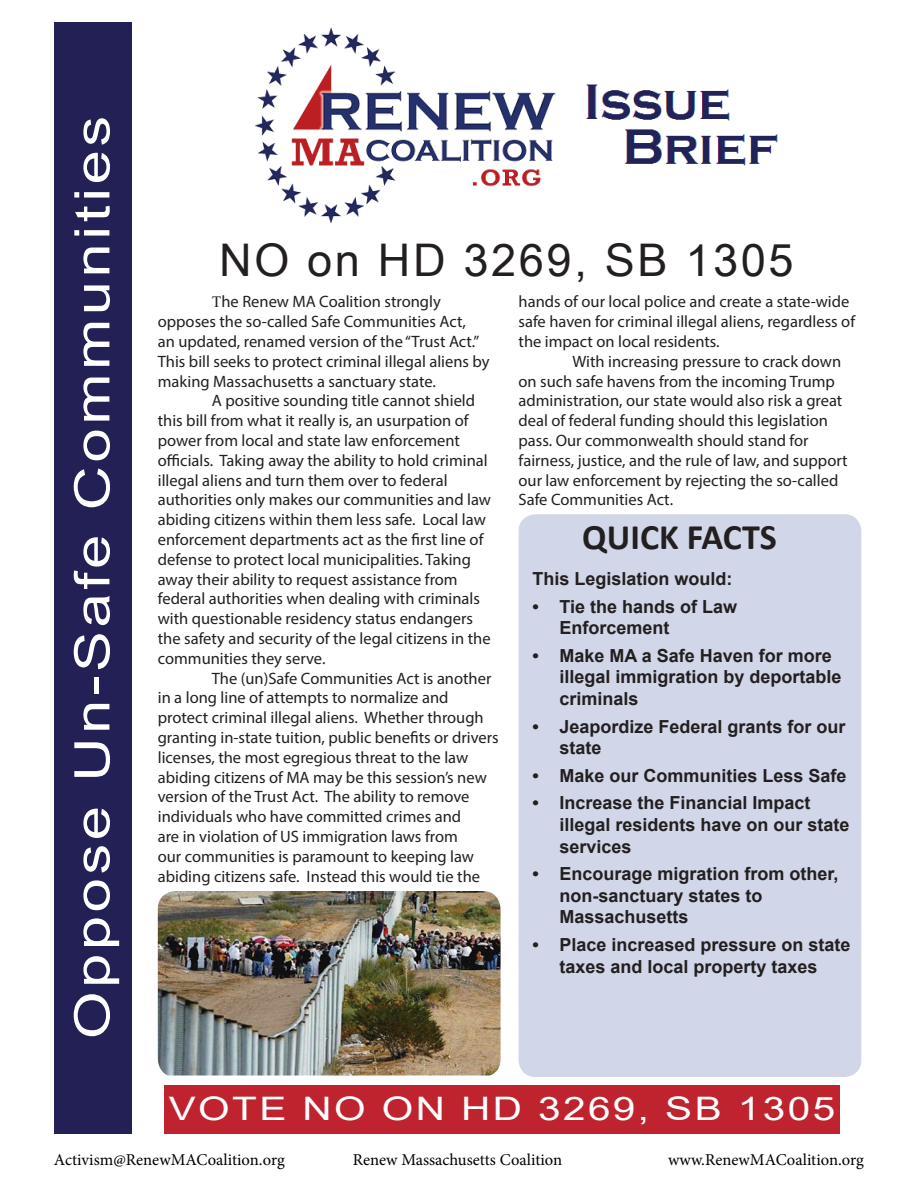
<style>
.page{position:relative;width:918px;height:1188px;background:#fff}
.page>*{position:absolute;margin:0;border:0;box-sizing:border-box;transform-origin:0 0}
.t1{font:49.05px "Arial";letter-spacing:.06em;color:#fff;scale:1.25 1}
.t2{font:45px "Arial Unicode MS";letter-spacing:.06em;color:#231f20}
.t3{font:700 36px "Calibri";color:#231f20}
.t4{font:32.4px "Arial";letter-spacing:.06em;color:#fff;scale:1.25 1}
.t5{font:700 18px/21.6px "Arial";color:#231f20}
.t6{font:16.5px/19.8px "Myriad Pro";color:#231f20}
.t7{font:16.5px "Minion Pro";color:#000}
.s1{font-family:"Times New Roman";font-size:15.75px}
</style>
<div class="page">
<div style="left:164px;top:1085px;width:676px;height:49px;background:#be232e"></div>
<div style="left:519px;top:514px;width:342px;height:563px;background:#d1d7e9;border-radius:17px"></div>
<div style="left:54px;top:22px;width:78px;height:1112px;background:#232056"></div>
<img style="left:255px;top:27px;width:523px;height:197px">
<img style="left:158px;top:891px;width:343px;height:185px">
<h1 class="t1" style="left:58px;top:1039px;width:740px;rotate:-90deg">Oppose Un-Safe Communities</h1>
<h2 class="t2" style="left:219px;top:228px;width:576px">NO on HD 3269, SB 1305</h2>
<p class="t6" style="left:158px;top:292px;width:333px;text-indent:54px"><span class="s1">T</span>he Renew MA Coalition strongly opposes the so-called Safe Communities Act,<br>an updated, renamed version of the “Trust Act.” This bill seeks to protect criminal illegal aliens by making Massachusetts a sanctuary state.</p>
<p class="t6" style="left:158px;top:391px;width:335px;text-indent:54px">A positive sounding title cannot shield this bill from what it really is, an usurpation of power from local and state law enforcement officials. Taking away the ability to hold criminal illegal aliens and turn them over to federal authorities only makes our communities and law abiding citizens within them less safe. Local law enforcement departments act as the first line of defense to protect local municipalities. Taking away their ability to request assistance from federal authorities when dealing with criminals with questionable residency status endangers the safety and security of the legal citizens in the communities they serve.</p>
<p class="t6" style="left:158px;top:668px;width:342px;text-indent:54px">The (un)Safe Communities Act is another in a long line of attempts to normalize and protect criminal illegal aliens. Whether through granting in-state tuition, public benefits or drivers licenses, the most egregious threat to the law abiding citizens of MA may be this session’s new version of the Trust Act. The ability to remove individuals who have committed crimes and<br>are in violation of US immigration laws from<br>our communities is paramount to keeping law abiding citizens safe. Instead this would tie the</p>
<p class="t6" style="left:519px;top:292px;width:338px">hands of our local police and create a state-wide safe haven for criminal illegal aliens, regardless of the impact on local residents.</p>
<p class="t6" style="left:519px;top:351px;width:331px;text-indent:54px">With increasing pressure to crack down on such safe havens from the incoming Trump administration, our state would also risk a great deal of federal funding should this legislation pass. Our commonwealth should stand for fairness, justice, and the rule of law, and support our law enforcement by rejecting the so-called Safe Communities Act.</p>
<h3 class="t3" style="left:582px;top:512px;width:196px">QUICK FACTS</h3>
<p class="t5" style="left:532px;top:568px;width:202px">This Legislation would:</p>
<p class="t5" style="left:560px;top:596px;width:179px;text-indent:-27px">• Tie the hands of Law<br>Enforcement</p>
<p class="t5" style="left:560px;top:645px;width:284px;text-indent:-27px">• Make MA a Safe Haven for more illegal immigration by deportable criminals</p>
<p class="t5" style="left:560px;top:716px;width:288px;text-indent:-27px">• Jeapordize Federal grants for our state</p>
<p class="t5" style="left:532px;top:765px;width:316px">• Make our Communities Less Safe</p>
<p class="t5" style="left:560px;top:793px;width:292px;text-indent:-27px">• Increase the Financial Impact illegal residents have on our state services</p>
<p class="t5" style="left:560px;top:864px;width:281px;text-indent:-27px">• Encourage migration from other, non-sanctuary states to<br>Massachusetts</p>
<p class="t5" style="left:532px;top:934px;width:320px;text-align:center">• Place increased pressure on state taxes and local property taxes</p>
<h3 class="t4" style="left:169px;top:1087px;width:535px">VOTE NO ON HD 3269, SB 1305</h3>
<p class="t7" style="left:54px;top:1149px;width:232px">Activism@RenewMACoalition.org</p>
<p class="t7" style="left:353px;top:1149px;width:211px">Renew Massachusetts Coalition</p>
<p class="t7" style="left:668px;top:1149px;width:197px">www.RenewMACoalition.org</p>
</div>
